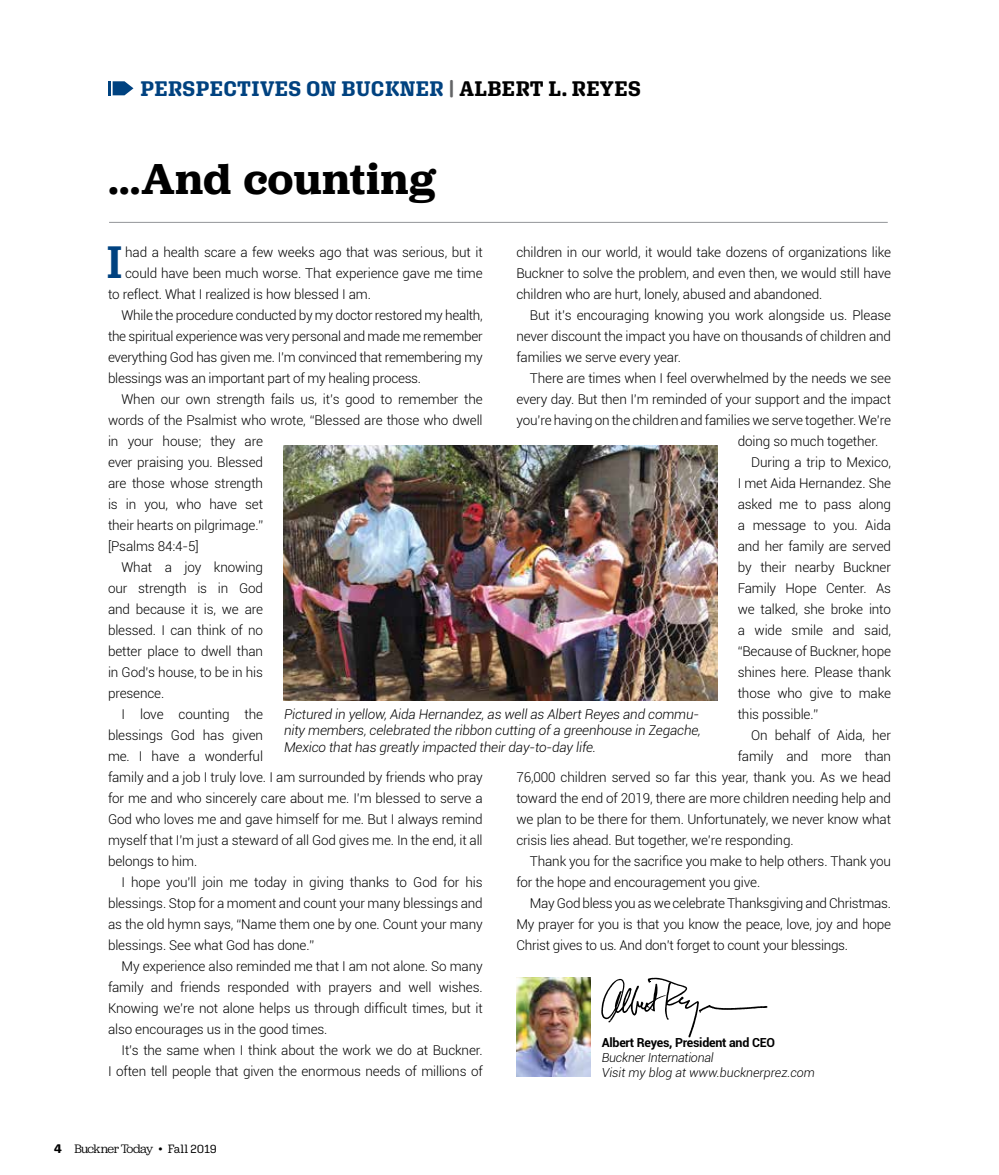
<style>
.page{position:relative;width:999px;height:1175px;background:#fff}
.page>*{position:absolute;margin:0;border:0;box-sizing:border-box;transform-origin:0 0}
.t1{font:500 47.7px "Jubilat";color:#004280}
.t2{font:600 45px "Jubilat";letter-spacing:.015em;color:#000}
.t3{font:700 21px "Aglet Slab";letter-spacing:.02em;color:#004280}
.t4{font:300 13.5px/21px "Roboto";letter-spacing:-.01em;color:#000;text-align:justify}
.t5{font:italic 300 13.5px/16.2px "Roboto";letter-spacing:-.01em;color:#000}
.t6{font:12.75px "Jubilat";letter-spacing:-.05em;color:#000}
.t7{font:italic 300 12.45px/15px "Roboto";color:#000}
.t8{font:700 12.45px "Roboto";letter-spacing:-.02em;color:#000}
.s1{color:#636466}
.s2{color:#000}
.s3{font-family:"Aglet Slab";font-weight:700}
.s4{font-family:"Aglet Slab"}
.s5{font-family:"Aglet Slab";font-size:12px}
</style>
<div class="page">
<svg style="left:108px;top:81px;width:25px;height:14px"></svg>
<hr style="left:109px;top:222px;width:779px;height:1px;background:#939598">
<svg style="left:601px;top:977px;width:166px;height:60px"></svg>
<img style="left:516px;top:977px;width:74px;height:100px">
<img style="left:283px;top:445px;width:435px;height:255px">
<h3 class="t3" style="left:140px;top:76px;width:502px">PERSPECTIVES ON BUCKNER <span class="s1">|</span> <span class="s2">ALBERT L. REYES</span></h3>
<h2 class="t2" style="left:108px;top:150px;width:329px">…And counting</h2>
<h1 class="t1" style="left:107px;top:231px;width:16px">I</h1>
<p class="t4" style="left:125px;top:241px;width:359px">had a health scare a few weeks ago that was serious, but it</p>
<p class="t4" style="left:516px;top:241px;width:376px">children in our world, it would take dozens of organizations like Buckner to solve the problem, and even then, we would still have children who are hurt, lonely, abused and abandoned.</p>
<p class="t4" style="left:516px;top:304px;width:376px;text-indent:14px">But it’s encouraging knowing you work alongside us. Please never discount the impact you have on thousands of children and families we serve every year.</p>
<p class="t4" style="left:530px;top:367px;width:363px">There are times when I feel overwhelmed by the needs we see</p>
<p class="t4" style="left:516px;top:388px;width:376px">every day. But then I’m reminded of your support and the impact</p>
<p class="t4" style="left:516px;top:409px;width:376px">you’re having on the children and families we serve together. We’re</p>
<p class="t4" style="left:738px;top:430px;width:142px">doing so much together.</p>
<p class="t4" style="left:751px;top:451px;width:141px">During a trip to Mexico,</p>
<p class="t4" style="left:738px;top:472px;width:155px">I met Aida Hernandez. She</p>
<p class="t4" style="left:738px;top:493px;width:155px">asked me to pass along</p>
<p class="t4" style="left:738px;top:514px;width:155px">a message to you. Aida</p>
<p class="t4" style="left:738px;top:535px;width:155px">and her family are served</p>
<p class="t4" style="left:738px;top:556px;width:155px">by their nearby Buckner</p>
<p class="t4" style="left:738px;top:577px;width:155px">Family Hope Center. As</p>
<p class="t4" style="left:738px;top:598px;width:155px">we talked, she broke into</p>
<p class="t4" style="left:738px;top:619px;width:155px">a wide smile and said,</p>
<p class="t4" style="left:738px;top:640px;width:155px">“Because of Buckner, hope</p>
<p class="t4" style="left:738px;top:661px;width:155px">shines here. Please thank</p>
<p class="t4" style="left:738px;top:682px;width:155px">those who give to make</p>
<p class="t4" style="left:738px;top:703px;width:82px">this possible.”</p>
<p class="t4" style="left:751px;top:724px;width:141px">On behalf of Aida, her</p>
<p class="t4" style="left:738px;top:745px;width:155px">family and more than</p>
<p class="t4" style="left:516px;top:766px;width:376px">76,000 children served so far this year, thank you. As we head</p>
<p class="t4" style="left:516px;top:787px;width:376px">toward the end of 2019, there are more children needing help and</p>
<p class="t4" style="left:516px;top:808px;width:376px">we plan to be there for them. Unfortunately, we never know what</p>
<p class="t4" style="left:516px;top:829px;width:279px">crisis lies ahead. But together, we’re responding.</p>
<p class="t4" style="left:530px;top:850px;width:363px">Thank you for the sacrifice you make to help others. Thank you</p>
<p class="t4" style="left:516px;top:871px;width:245px">for the hope and encouragement you give.</p>
<p class="t4" style="left:530px;top:892px;width:363px">May God bless you as we celebrate Thanksgiving and Christmas.</p>
<p class="t4" style="left:516px;top:913px;width:376px">My prayer for you is that you know the peace, love, joy and hope</p>
<p class="t4" style="left:516px;top:934px;width:333px">Christ gives to us. And don’t forget to count your blessings.</p>
<p class="t4" style="left:125px;top:262px;width:359px">could have been much worse. That experience gave me time</p>
<p class="t4" style="left:108px;top:283px;width:264px">to reflect. What I realized is how blessed I am.</p>
<p class="t4" style="left:122px;top:304px;width:363px">While the procedure conducted by my doctor restored my health,</p>
<p class="t4" style="left:108px;top:325px;width:376px">the spiritual experience was very personal and made me remember</p>
<p class="t4" style="left:108px;top:346px;width:376px">everything God has given me. I’m convinced that remembering my</p>
<p class="t4" style="left:108px;top:367px;width:315px">blessings was an important part of my healing process.</p>
<p class="t4" style="left:122px;top:388px;width:363px">When our own strength fails us, it’s good to remember the</p>
<p class="t4" style="left:108px;top:409px;width:376px">words of the Psalmist who wrote, “Blessed are those who dwell</p>
<p class="t4" style="left:108px;top:430px;width:157px">in your house; they are</p>
<p class="t4" style="left:108px;top:451px;width:157px">ever praising you. Blessed</p>
<p class="t4" style="left:108px;top:472px;width:157px">are those whose strength</p>
<p class="t4" style="left:108px;top:493px;width:157px">is in you, who have set</p>
<p class="t4" style="left:108px;top:514px;width:157px">their hearts on pilgrimage.”</p>
<p class="t4" style="left:108px;top:535px;width:92px">[Psalms 84:4-5]</p>
<p class="t4" style="left:122px;top:556px;width:143px">What a joy knowing</p>
<p class="t4" style="left:108px;top:577px;width:157px">our strength is in God</p>
<p class="t4" style="left:108px;top:598px;width:157px">and because it is, we are</p>
<p class="t4" style="left:108px;top:619px;width:157px">blessed. I can think of no</p>
<p class="t4" style="left:108px;top:640px;width:157px">better place to dwell than</p>
<p class="t4" style="left:108px;top:661px;width:157px">in God’s house, to be in his</p>
<p class="t4" style="left:108px;top:682px;width:58px">presence.</p>
<p class="t4" style="left:122px;top:703px;width:143px">I love counting the</p>
<p class="t4" style="left:108px;top:724px;width:157px">blessings God has given</p>
<p class="t4" style="left:108px;top:745px;width:157px">me. I have a wonderful</p>
<p class="t4" style="left:108px;top:766px;width:376px">family and a job I truly love. I am surrounded by friends who pray</p>
<p class="t4" style="left:108px;top:787px;width:376px">for me and who sincerely care about me. I’m blessed to serve a</p>
<p class="t4" style="left:108px;top:808px;width:376px">God who loves me and gave himself for me. But I always remind</p>
<p class="t4" style="left:108px;top:829px;width:376px">myself that I’m just a steward of all God gives me. In the end, it all</p>
<p class="t4" style="left:108px;top:850px;width:91px">belongs to him.</p>
<p class="t4" style="left:122px;top:871px;width:363px">I hope you’ll join me today in giving thanks to God for his</p>
<p class="t4" style="left:108px;top:892px;width:376px">blessings. Stop for a moment and count your many blessings and</p>
<p class="t4" style="left:108px;top:913px;width:376px">as the old hymn says, “Name them one by one. Count your many</p>
<p class="t4" style="left:108px;top:934px;width:208px">blessings. See what God has done.”</p>
<p class="t4" style="left:122px;top:955px;width:363px">My experience also reminded me that I am not alone. So many</p>
<p class="t4" style="left:108px;top:976px;width:376px">family and friends responded with prayers and well wishes.</p>
<p class="t4" style="left:108px;top:997px;width:376px">Knowing we’re not alone helps us through difficult times, but it</p>
<p class="t4" style="left:108px;top:1018px;width:221px">also encourages us in the good times.</p>
<p class="t4" style="left:122px;top:1039px;width:363px">It’s the same when I think about the work we do at Buckner.</p>
<p class="t4" style="left:108px;top:1060px;width:376px">I often tell people that given the enormous needs of millions of</p>
<p class="t5" style="left:284px;top:705px;width:418px">Pictured in yellow, Aida Hernandez, as well as Albert Reyes and commu&shy;nity members, celebrated the ribbon cutting of a greenhouse in Zegache,<br>Mexico that has greatly impacted their day-to-day life.</p>
<p class="t8" style="left:602px;top:1033px;width:175px">Albert Reyes, President and CEO</p>
<p class="t7" style="left:602px;top:1049px;width:215px">Buckner International<br>Visit my blog at www.bucknerprez.com</p>
<p class="t6" style="left:54px;top:1141px;width:164px"><span class="s3">4</span> Buckner Today <span class="s4">•</span> <span class="s5">Fall 2019</span></p>
</div>
